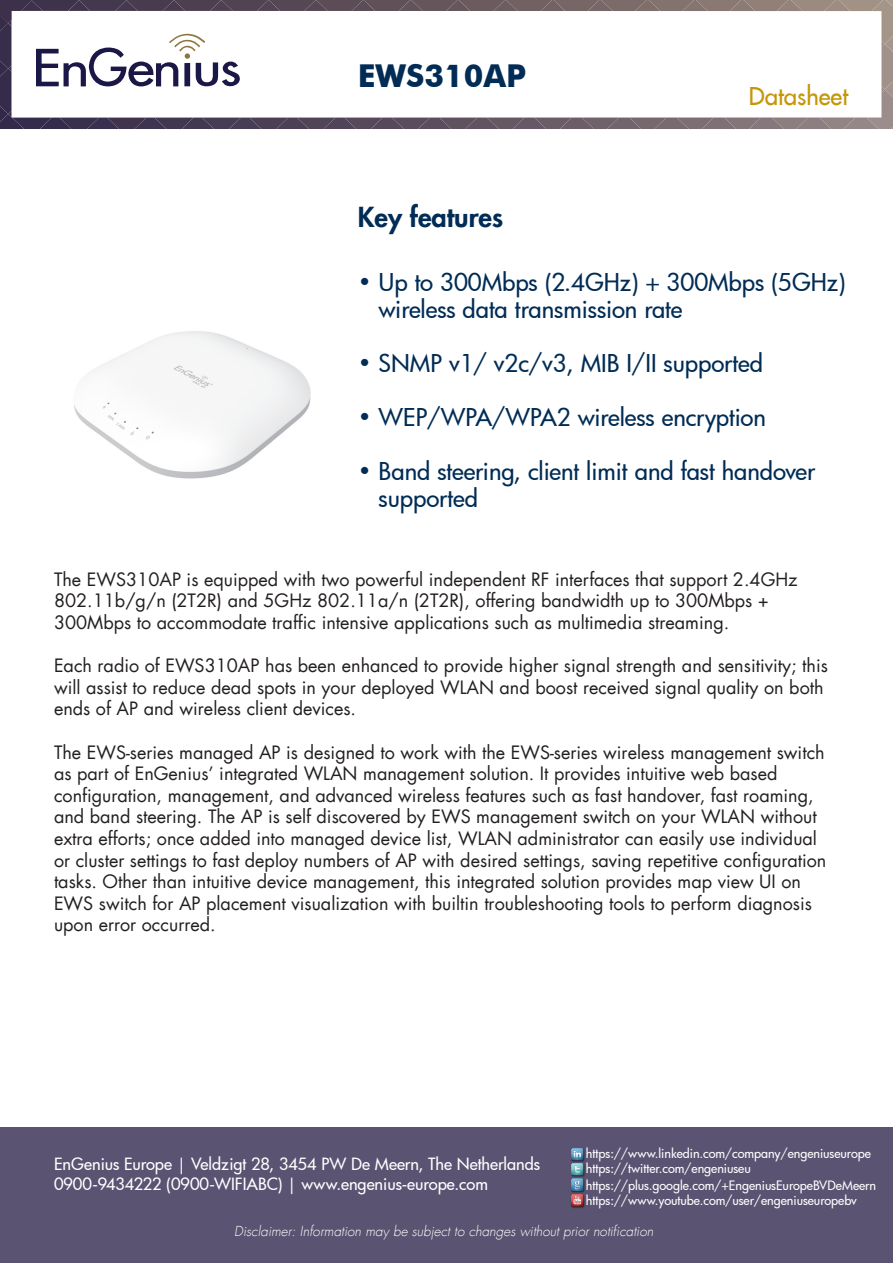
<style>
.page{position:relative;width:893px;height:1263px;background:#fff}
.page>*{position:absolute;margin:0;border:0;box-sizing:border-box;transform-origin:0 0}
.t1{font:700 31.5px "Futura BT";color:#002c55}
.t2{font:800 27px "Futura LT";color:#002c55}
.t3{font:500 24px/27px "Futura";letter-spacing:-.005em;color:#002c55}
.t4{font:24px "Futura LT";color:#c49608}
.t5{font:18px/21.6px "Futura LT";color:#231f20}
.t6{font:500 16.5px/19.8px "Futura";letter-spacing:-.005em;color:#fff}
.t7{font:italic 300 13.5px "Futura LT";color:#fff}
.t8{font:500 12.75px/15.6px "Futura";letter-spacing:-.005em;color:#fff}
</style>
<div class="page">
<svg style="left:0;top:0;width:893px;height:129px"></svg>
<div style="left:0;top:1127px;width:893px;height:136px;background:#5a5372"></div>
<img style="left:571px;top:1178px;width:14px;height:15px">
<div style="left:571px;top:1148px;width:15px;height:15px;background:#231f20;opacity:.52"></div>
<div style="left:571px;top:1163px;width:15px;height:15px;background:#231f20;opacity:.52"></div>
<div style="left:571px;top:1194px;width:15px;height:15px;background:#231f20;opacity:.52"></div>
<img style="left:74px;top:331px;width:237px;height:148px">
<p class="t1" style="left:358px;top:56px;width:170px">EWS310AP</p>
<p class="t2" style="left:358px;top:199px;width:147px">Key features</p>
<h3 class="t4" style="left:749px;top:81px;width:101px">Datasheet</h3>
<p class="t3" style="left:379px;top:268px;width:469px;text-indent:-21px">• Up to 300Mbps (2.4GHz) + 300Mbps (5GHz) wireless data transmission rate</p>
<p class="t3" style="left:358px;top:349px;width:407px">• SNMP v1/ v2c/v3, MIB I/II supported</p>
<p class="t3" style="left:358px;top:403px;width:410px">• WEP/WPA/WPA2 wireless encryption</p>
<p class="t3" style="left:379px;top:457px;width:438px;text-indent:-21px">• Band steering, client limit and fast handover supported</p>
<p class="t5" style="left:54px;top:568px;width:745px">The EWS310AP is equipped with two powerful independent RF interfaces that support 2.4GHz<br>802.11b/g/n (2T2R) and 5GHz 802.11a/n (2T2R), offering bandwidth up to 300Mbps +<br>300Mbps to accommodate traffic intensive applications such as multimedia streaming.</p>
<p class="t5" style="left:54px;top:655px;width:775px">Each radio of EWS310AP has been enhanced to provide higher signal strength and sensitivity; this will assist to reduce dead spots in your deployed WLAN and boost received signal quality on both ends of AP and wireless client devices.</p>
<p class="t5" style="left:54px;top:741px;width:774px">The EWS-series managed AP is designed to work with the EWS-series wireless management switch as part of EnGenius’ integrated WLAN management solution. It provides intuitive web based configuration, management, and advanced wireless features such as fast handover, fast roaming, and band steering. The AP is self discovered by EWS management switch on your WLAN without extra efforts; once added into managed device list, WLAN administrator can easily use individual or cluster settings to fast deploy numbers of AP with desired settings, saving repetitive configuration tasks. Other than intuitive device management, this integrated solution provides map view UI on EWS switch for AP placement visualization with builtin troubleshooting tools to perform diagnosis upon error occurred.</p>
<p class="t8" style="left:586px;top:1145px;width:287px">https://www.linkedin.com/company/engeniuseurope</p>
<p class="t8" style="left:586px;top:1177px;width:292px">https://plus.google.com/+EngeniusEuropeBVDeMeern https://www.youtube.com/user/engeniuseuropebv</p>
<p class="t6" style="left:54px;top:1154px;width:488px">EnGenius Europe | Veldzigt 28, 3454 PW De Meern, The Netherlands<br>0900-9434222 (0900-WIFIABC) | www.engenius-europe.com</p>
<p class="t7" style="left:234px;top:1223px;width:421px">Disclaimer: Information may be subject to changes without prior notification</p>
<p class="t8" style="left:586px;top:1160px;width:166px">https://twitter.com/engeniuseu</p>
</div>
